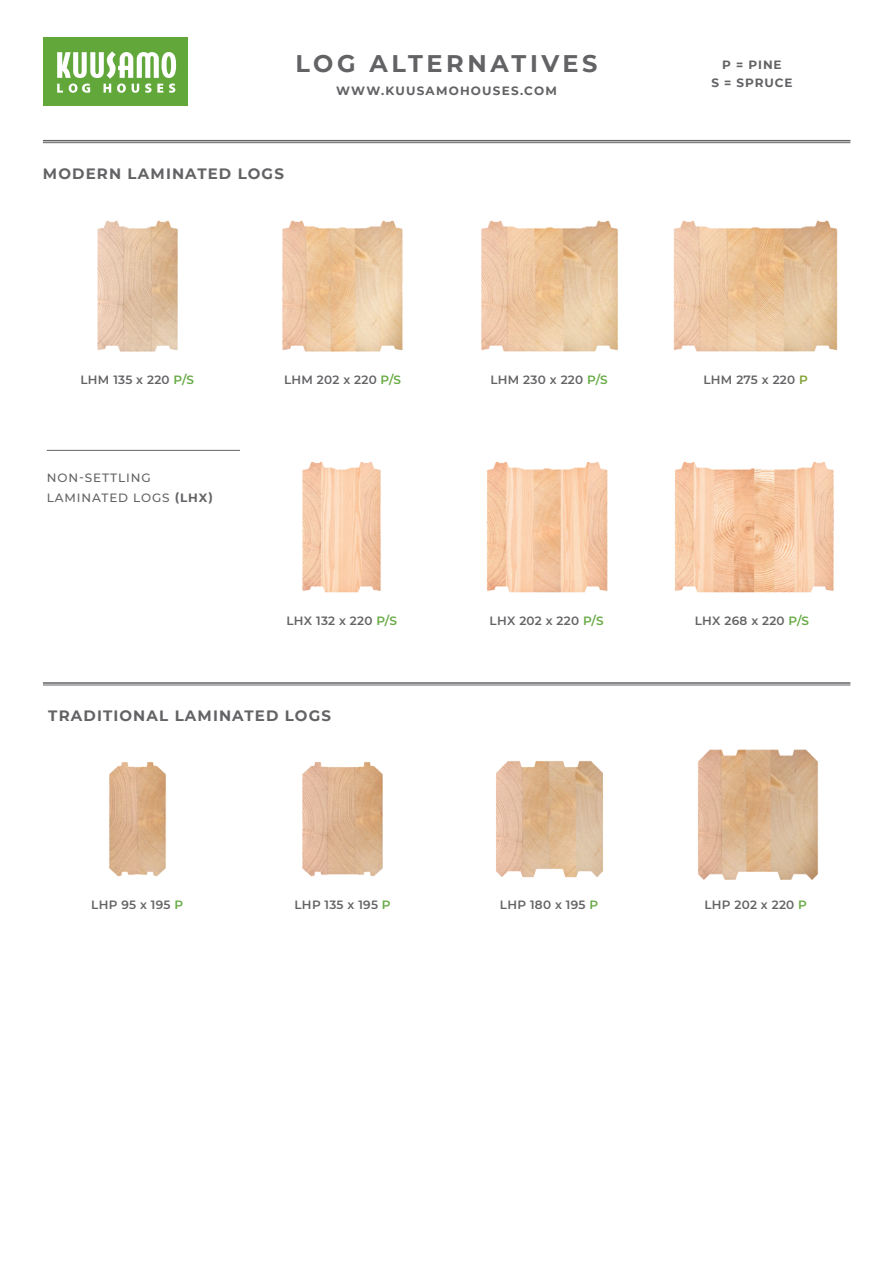
<style>
.page{position:relative;width:893px;height:1263px;background:#fff}
.page>*{position:absolute;margin:0;border:0;box-sizing:border-box;transform-origin:0 0}
.otsikko{font:700 24px "Montserrat";letter-spacing:.15em;color:#636366}
.otsikko-2{font:700 15px "Montserrat";letter-spacing:.075em;color:#636366}
.Tuotenimi{font:600 12px "Montserrat";letter-spacing:.025em;color:#636366}
.otsikko-3{font:700 12px "Montserrat";letter-spacing:.1em;color:#636366}
.otsikko-4{font:500 12px/19.5px "Montserrat";letter-spacing:.075em;color:#636366}
.s1{color:#67a944}
.s2{font-weight:700}
.s3{color:#7ea030}
</style>
<div class="page">
<img style="left:282px;top:220px;width:121px;height:132px">
<img style="left:487px;top:462px;width:121px;height:131px">
<img style="left:97px;top:220px;width:81px;height:132px">
<img style="left:302px;top:462px;width:79px;height:131px">
<img style="left:481px;top:220px;width:137px;height:132px">
<img style="left:674px;top:462px;width:160px;height:131px">
<img style="left:673px;top:220px;width:165px;height:132px">
<img style="left:109px;top:762px;width:57px;height:115px">
<img style="left:302px;top:762px;width:81px;height:115px">
<img style="left:496px;top:761px;width:107px;height:117px">
<img style="left:698px;top:749px;width:120px;height:131px">
<div style="left:43px;top:37px;width:145px;height:69px;background:#61a73a"></div>
<svg style="left:57px;top:51px;width:119px;height:42px"></svg>
<hr style="left:43px;top:140px;width:807px;height:1px;background:#636366">
<hr style="left:43px;top:142px;width:807px;height:1px;background:#636366">
<hr style="left:43px;top:682px;width:807px;height:2px;background:#636366">
<hr style="left:43px;top:685px;width:807px;height:1px;background:#636366">
<hr style="left:47px;top:450px;width:193px;height:1px;background:#636366">
<p class="otsikko" style="left:295px;top:46px;width:304px">LOG ALTERNATIVES</p>
<p class="otsikko-3" style="left:336px;top:82px;width:222px">WWW.KUUSAMOHOUSES.COM</p>
<p class="otsikko-2" style="left:43px;top:163px;width:242px">MODERN LAMINATED LOGS</p>
<p class="Tuotenimi" style="left:80px;top:371px;width:115px">LHM 135 x 220 <span class="s1">P/S</span></p>
<p class="Tuotenimi" style="left:284px;top:371px;width:119px">LHM 202 x 220 <span class="s1">P/S</span></p>
<p class="otsikko-4" style="left:47px;top:468px;width:168px">NON-SETTLING<br>LAMINATED LOGS <span class="s2">(LHX)</span></p>
<p class="Tuotenimi" style="left:490px;top:371px;width:119px">LHM 230 x 220 <span class="s1">P/S</span></p>
<p class="Tuotenimi" style="left:286px;top:612px;width:112px">LHX 132 x 220 <span class="s1">P/S</span></p>
<p class="Tuotenimi" style="left:490px;top:612px;width:116px">LHX 202 x 220 <span class="s1">P/S</span></p>
<p class="otsikko-2" style="left:48px;top:705px;width:284px">TRADITIONAL LAMINATED LOGS</p>
<p class="otsikko-3" style="left:722px;top:56px;width:61px">P = PINE</p>
<p class="otsikko-3" style="left:711px;top:74px;width:83px">S = SPRUCE</p>
<p class="Tuotenimi" style="left:703px;top:371px;width:106px">LHM 275 x 220 <span class="s3">P</span></p>
<p class="Tuotenimi" style="left:695px;top:612px;width:116px">LHX 268 x 220 <span class="s1">P/S</span></p>
<p class="Tuotenimi" style="left:91px;top:896px;width:93px">LHP 95 x 195 <span class="s1">P</span></p>
<p class="Tuotenimi" style="left:294px;top:896px;width:98px">LHP 135 x 195 <span class="s1">P</span></p>
<p class="Tuotenimi" style="left:500px;top:896px;width:100px">LHP 180 x 195 <span class="s1">P</span></p>
<p class="Tuotenimi" style="left:704px;top:896px;width:104px">LHP 202 x 220 <span class="s1">P</span></p>
</div>
